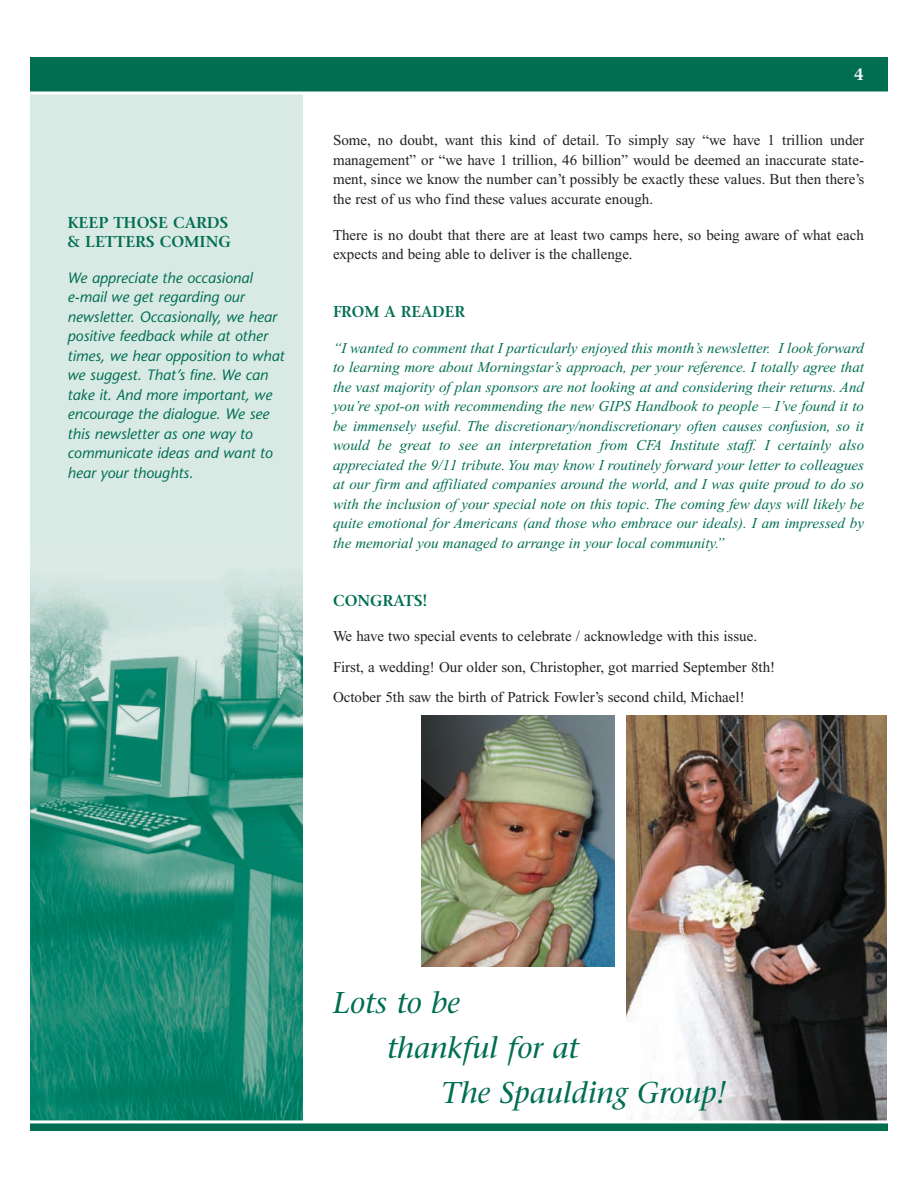
<style>
.page{position:relative;width:918px;height:1188px;background:#fff}
.page>*{position:absolute;margin:0;border:0;box-sizing:border-box;transform-origin:0 0}
.t1{font:italic 30px "Stone Serif";color:#006e51}
.t2{font:600 16.5px "Stone Serif";color:#fff}
.t3{font:600 15.75px/19.5px "Stone Serif";color:#006e51}
.t4{font:italic 15px/19.5px "Times New Roman";color:#006e51;text-align:justify}
.t5{font:15px/19.5px "Times New Roman";color:#231f20}
.t6{font:italic 15px/19.5px "Stone Sans";color:#006e51}
</style>
<div class="page">
<div style="left:28px;top:86px;width:276px;height:1046px;background:#d9eae5"></div>
<img style="left:31px;top:586px;width:271px;height:534px">
<div style="left:27px;top:85px;width:279px;height:1049px;border:3px solid #fff"></div>
<img style="left:627px;top:716px;width:259px;height:404px">
<div style="left:28px;top:56px;width:862px;height:37px;background:#006e51"></div>
<div style="left:27px;top:54px;width:864px;height:40px;border:3px solid #fff"></div>
<div style="left:28px;top:1122px;width:862px;height:10px;background:#006e51"></div>
<div style="left:27px;top:1120px;width:864px;height:14px;border:3px solid #fff"></div>
<img style="left:422px;top:716px;width:193px;height:250px">
<p class="t3" style="left:68px;top:214px;width:165px">KEEP THOSE CARDS &amp; LETTERS COMING</p>
<p class="t6" style="left:68px;top:269px;width:219px">We appreciate the occasional e-mail we get regarding our newsletter. Occasionally, we hear positive feedback while at other times, we hear opposition to what we suggest. That’s fine. We can take it. And more important, we encourage the dialogue. We see this newsletter as one way to communicate ideas and want to hear your thoughts.</p>
<p class="t2" style="left:854px;top:68px;width:11px">4</p>
<p class="t5" style="left:333px;top:132px;width:533px;text-align:justify">Some, no doubt, want this kind of detail. To simply say “we have 1 trillion under management” or “we have 1 trillion, 46 billion” would be deemed an inaccurate state&shy;ment, since we know the number can’t possibly be exactly these values. But then there’s the rest of us who find these values accurate enough.</p>
<p class="t5" style="left:333px;top:226px;width:533px">There is no doubt that there are at least two camps here, so being aware of what each expects and being able to deliver is the challenge.</p>
<p class="t3" style="left:333px;top:304px;width:134px">FROM A READER</p>
<p class="t4" style="left:333px;top:339px;width:533px">“I wanted to comment that I particularly enjoyed this month’s newsletter. I look forward to learning more about Morningstar’s approach, per your reference. I totally agree that the vast majority of plan sponsors are not looking at and considering their returns. And you’re spot-on with recommending the new GIPS Handbook to people – I’ve found it to be immensely useful. The discretionary/nondiscretionary often causes confusion, so it would be great to see an interpretation from CFA Institute staff. I certainly also appreciated the 9/11 tribute. You may know I routinely forward your letter to colleagues at our firm and affiliated companies around the world, and I was quite proud to do so with the inclusion of your special note on this topic. The coming few days will likely be quite emotional for Americans (and those who embrace our ideals). I am impressed by the memorial you managed to arrange in your local community.”</p>
<p class="t3" style="left:333px;top:592px;width:96px">CONGRATS!</p>
<p class="t5" style="left:333px;top:623px;width:444px;line-height:30.3px">We have two special events to celebrate / acknowledge with this issue.<br>First, a wedding! Our older son, Christopher, got married September 8th!<br>October 5th saw the birth of Patrick Fowler’s second child, Michael!</p>
<h1 class="t1" style="left:333px;top:991px;width:129px">Lots to be</h1>
<h1 class="t1" style="left:387px;top:1036px;width:193px">thankful for at</h1>
<h1 class="t1" style="left:441px;top:1081px;width:287px">The Spaulding Group!</h1>
</div>
